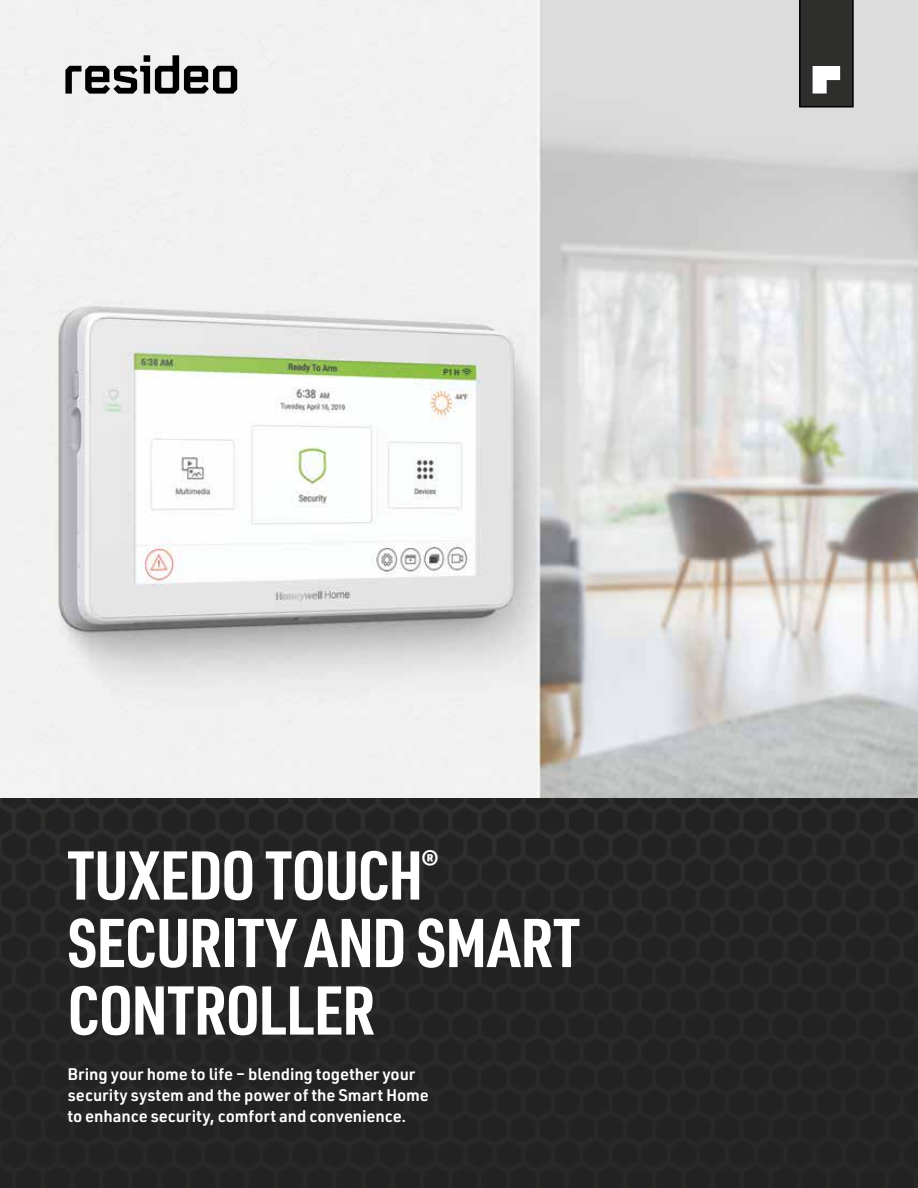
<style>
.page{position:relative;width:918px;height:1188px;background:#fff}
.page>*{position:absolute;margin:0;border:0;box-sizing:border-box;transform-origin:0 0}
.t1{font:700 67.5px/67.5px "URWDIN Cond";letter-spacing:-.005em;color:#fff}
.t2{font:700 26.25px "URWDIN Cond";color:#fff}
.t3{font:600 16.5px/21px "URWDIN";letter-spacing:-.005em;color:#fff}
</style>
<div class="page">
<img style="left:0;top:0;width:918px;height:799px">
<img style="left:0;top:799px;width:918px;height:389px">
<svg style="left:799px;top:0;width:55px;height:108px;background:#404040"></svg>
<svg style="left:65px;top:55px;width:172px;height:39px"></svg>
<h1 class="t1" style="left:68px;top:839px;width:357px">TUXEDO TOUCH</h1>
<h2 class="t2" style="left:422px;top:845px;width:18px">®</h2>
<h1 class="t1" style="left:68px;top:907px;width:514px">SECURITY AND SMART<br>CONTROLLER</h1>
<p class="t3" style="left:67px;top:1063px;width:363px">Bring your home to life – blending together your security system and the power of the Smart Home to enhance security, comfort and convenience.</p>
</div>
